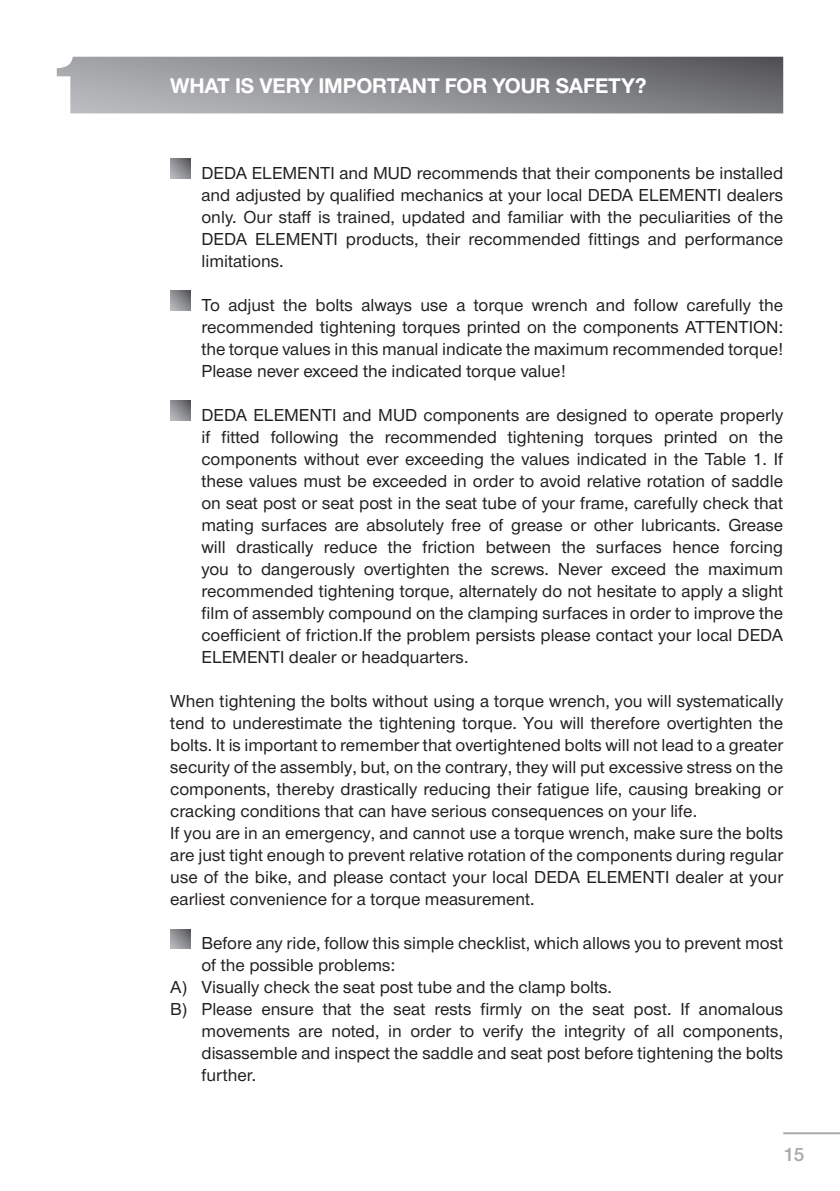
<style>
.page{position:relative;width:840px;height:1191px;background:#fff}
.page>*{position:absolute;margin:0;border:0;box-sizing:border-box;transform-origin:0 0}
.t1{font:700 22px "Nimbus San Nov";letter-spacing:-.01em;color:#fff}
.t2{font:20px "Nimbus San Nov Sem Bol";color:#a8a9ad}
.t3{font:500 18px/22px "Nimbus San Nov";color:#231f20;text-align:justify}
</style>
<div class="page">
<hr style="left:782px;top:1132px;width:57px;height:2px;background:#a8a9ad">
<svg style="left:57px;top:57px;width:725px;height:56px;background:#8d8e92"></svg>
<svg style="left:170px;top:159px;width:20px;height:20px"></svg>
<svg style="left:170px;top:291px;width:20px;height:20px"></svg>
<svg style="left:170px;top:401px;width:20px;height:20px"></svg>
<svg style="left:170px;top:929px;width:20px;height:20px"></svg>
<p class="t1" style="left:170px;top:73px;width:163px">WHATISVERY IMPORTA</p>
<p class="t1" style="left:412px;top:73px;width:109px">NT FOR YOUR</p>
<p class="t1" style="left:555px;top:73px;width:92px">SAFETY?</p>
<p class="t3" style="left:201px;top:162px;width:583px">DEDA ELEMENTI and MUD recommends that their components be installed and adjusted by qualified mechanics at your local DEDA ELEMENTI dealers only. Our staff is trained, updated and familiar with the peculiarities of the DEDA ELEMENTI products, their recommended fittings and performance limitations.</p>
<p class="t3" style="left:201px;top:294px;width:583px">To adjust the bolts always use a torque wrench and follow carefully the recommended tightening torques printed on the components ATTENTION: the torque values in this manual indicate the maximum recommended torque!<br>Please never exceed the indicated torque value!</p>
<p class="t3" style="left:201px;top:404px;width:583px">DEDA ELEMENTI and MUD components are designed to operate properly if fitted following the recommended tightening torques printed on the components without ever exceeding the values indicated in the Table 1. If these values must be exceeded in order to avoid relative rotation of saddle on seat post or seat post in the seat tube of your frame, carefully check that mating surfaces are absolutely free of grease or other lubricants. Grease will drastically reduce the friction between the surfaces hence forcing you to dangerously overtighten the screws. Never exceed the maximum recommended tightening torque, alternately do not hesitate to apply a slight film of assembly compound on the clamping surfaces in order to improve the coefficient of friction.If the problem persists please contact your local DEDA ELEMENTI dealer or headquarters.</p>
<p class="t3" style="left:170px;top:690px;width:614px;text-align:left">When tightening the bolts without using a torque wrench, you will systematically tend to underestimate the tightening torque. You will therefore overtighten the bolts. It is important to remember that overtightened bolts will not lead to a greater security of the assembly, but, on the contrary, they will put excessive stress on the components, thereby drastically reducing their fatigue life, causing breaking or cracking conditions that can have serious consequences on your life.<br>If you are in an emergency, and cannot use a torque wrench, make sure the bolts are just tight enough to prevent relative rotation of the components during regular use of the bike, and please contact your local DEDA ELEMENTI dealer at your earliest convenience for a torque measurement.</p>
<p class="t3" style="left:190px;top:932px;width:594px">Before any ride, follow this simple checklist, which allows you to prevent most</p>
<p class="t3" style="left:201px;top:954px;width:195px">of the possible problems:</p>
<p class="t3" style="left:170px;top:976px;width:443px">A) Visually check the seat post tube and the clamp bolts.</p>
<p class="t3" style="left:170px;top:998px;width:614px">B) Please ensure that the seat rests firmly on the seat post. If anomalous</p>
<p class="t3" style="left:201px;top:1020px;width:583px">movements are noted, in order to verify the integrity of all components,</p>
<p class="t3" style="left:201px;top:1042px;width:583px">disassemble and inspect the saddle and seat post before tightening the bolts</p>
<p class="t3" style="left:201px;top:1064px;width:56px">further.</p>
<p class="t2" style="left:782px;top:1142px;width:23px">15</p>
</div>
